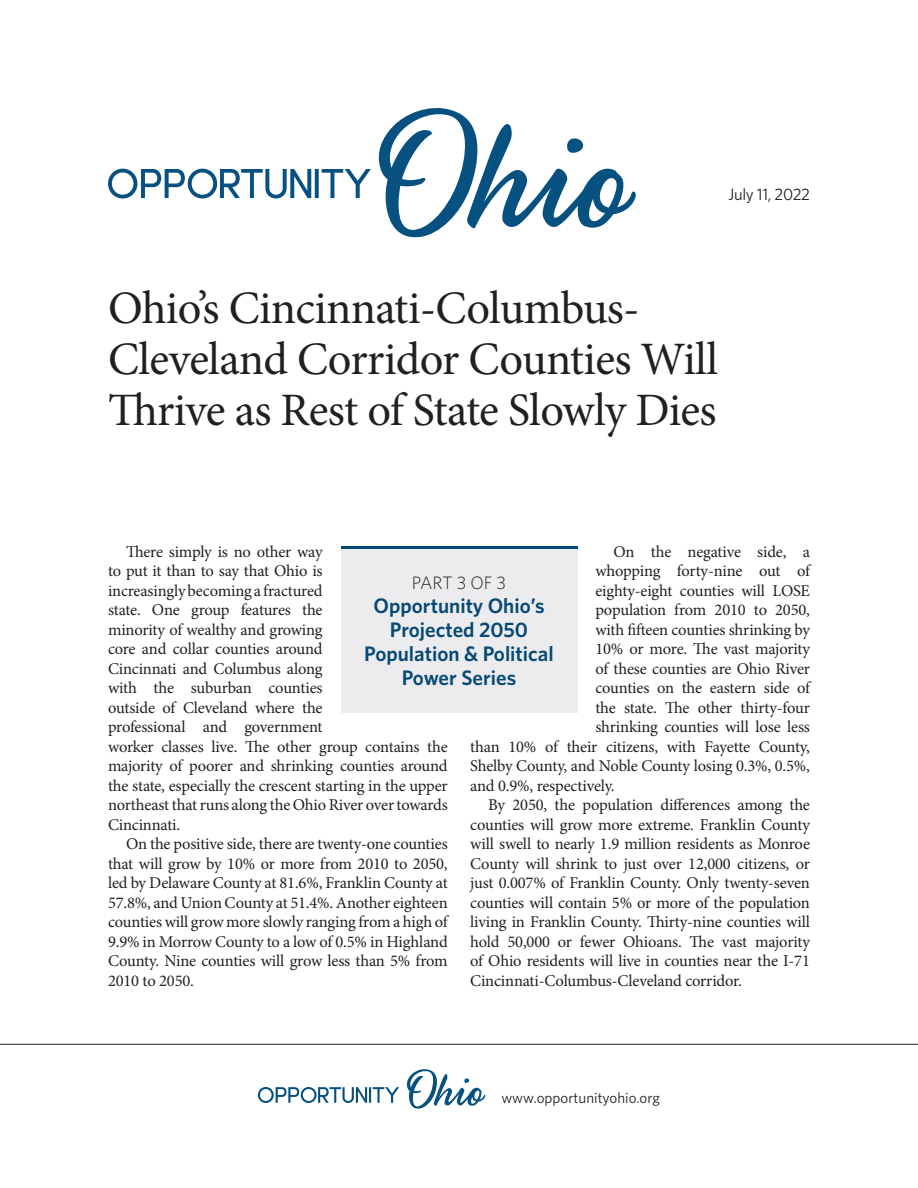
<style>
.page{position:relative;width:918px;height:1188px;background:#fff}
.page>*{position:absolute;margin:0;border:0;box-sizing:border-box;transform-origin:0 0}
.O2-title{font:46.5px/51px "Minion Pro";letter-spacing:-.015em;color:#231f20}
.t1{font:600 21px/24px "Whitney";color:#064975;text-align:center}
.t2{font:300 18px "Whitney";letter-spacing:-.01em;color:#231f20}
.O2-body_copy{font:16.5px/19.5px "Minion Pro";letter-spacing:-.01em;color:#231f20;text-align:justify}
.t3{font:16.5px "Whitney";letter-spacing:-.02em;color:#231f20}
.t4{font:15px "Whitney";color:#231f20}
</style>
<div class="page">
<svg style="left:406px;top:1069px;width:79px;height:40px"></svg>
<svg style="left:258px;top:1087px;width:141px;height:16px"></svg>
<hr style="left:0;top:1044px;width:918px;height:1px;background:#231f20">
<svg style="left:108px;top:108px;width:528px;height:129px"></svg>
<div style="left:341px;top:546px;width:236px;height:167px;background:#ececee"></div>
<hr style="left:341px;top:546px;width:236px;height:3px;background:#064975">
<p class="t3" style="left:728px;top:183px;width:83px">July 11, 2022</p>
<p class="O2-title" style="left:108px;top:282px;width:612px">Ohio’s Cincinnati-Columbus-<br>Cleveland Corridor Counties Will<br>Thrive as Rest of State Slowly Dies</p>
<p class="O2-body_copy" style="left:108px;top:542px;width:341px;text-align:left;text-indent:18px">There simply is no other way<br>to put it than to say that Ohio is<br>increasingly becoming a fractured<br>state. One group features the<br>minority of wealthy and growing<br>core and collar counties around<br>Cincinnati and Columbus along<br>with the suburban counties<br>outside of Cleveland where the<br>professional and government<br>worker classes live. The other group contains the majority of poorer and shrinking counties around the state, especially the crescent starting in the upper northeast that runs along the Ohio River over towards Cincinnati.</p>
<p class="O2-body_copy" style="left:108px;top:834px;width:341px;text-indent:18px">On the positive side, there are twenty-one counties that will grow by 10% or more from 2010 to 2050, led by Delaware County at 81.6%, Franklin County at 57.8%, and Union County at 51.4%. Another eighteen counties will grow more slowly ranging from a high of 9.9% in Morrow County to a low of 0.5% in Highland County. Nine counties will grow less than 5% from 2010 to 2050.</p>
<p class="O2-body_copy" style="left:613px;top:542px;width:198px">On the negative side, a</p>
<p class="O2-body_copy" style="left:595px;top:561px;width:216px">whopping forty-nine out of</p>
<p class="O2-body_copy" style="left:595px;top:581px;width:216px">eighty-eight counties will LOSE</p>
<p class="O2-body_copy" style="left:595px;top:600px;width:216px">population from 2010 to 2050,</p>
<p class="O2-body_copy" style="left:595px;top:620px;width:216px">with fifteen counties shrinking by</p>
<p class="O2-body_copy" style="left:595px;top:639px;width:216px">10% or more. The vast majority</p>
<p class="O2-body_copy" style="left:595px;top:659px;width:216px">of these counties are Ohio River</p>
<p class="O2-body_copy" style="left:595px;top:678px;width:216px">counties on the eastern side of</p>
<p class="O2-body_copy" style="left:595px;top:698px;width:216px">the state. The other thirty-four</p>
<p class="O2-body_copy" style="left:595px;top:717px;width:216px">shrinking counties will lose less</p>
<p class="O2-body_copy" style="left:470px;top:737px;width:341px">than 10% of their citizens, with Fayette County,</p>
<p class="O2-body_copy" style="left:470px;top:756px;width:341px">Shelby County, and Noble County losing 0.3%, 0.5%,</p>
<p class="O2-body_copy" style="left:470px;top:776px;width:146px">and 0.9%, respectively.</p>
<p class="O2-body_copy" style="left:470px;top:795px;width:341px;text-indent:18px">By 2050, the population differences among the counties will grow more extreme. Franklin County will swell to nearly 1.9 million residents as Monroe County will shrink to just over 12,000 citizens, or just 0.007% of Franklin County. Only twenty-seven counties will contain 5% or more of the population living in Franklin County. Thirty-nine counties will hold 50,000 or fewer Ohioans. The vast majority of Ohio residents will live in counties near the I-71<br>Cincinnati-Columbus-Cleveland corridor.</p>
<p class="t2" style="left:412px;top:570px;width:96px">PART 3 OF 3</p>
<p class="t1" style="left:364px;top:593px;width:191px">Opportunity Ohio’s<br>Projected 2050<br>Population &amp; Political<br>Power Series</p>
<p class="t4" style="left:501px;top:1087px;width:160px">www.opportunityohio.org</p>
</div>
